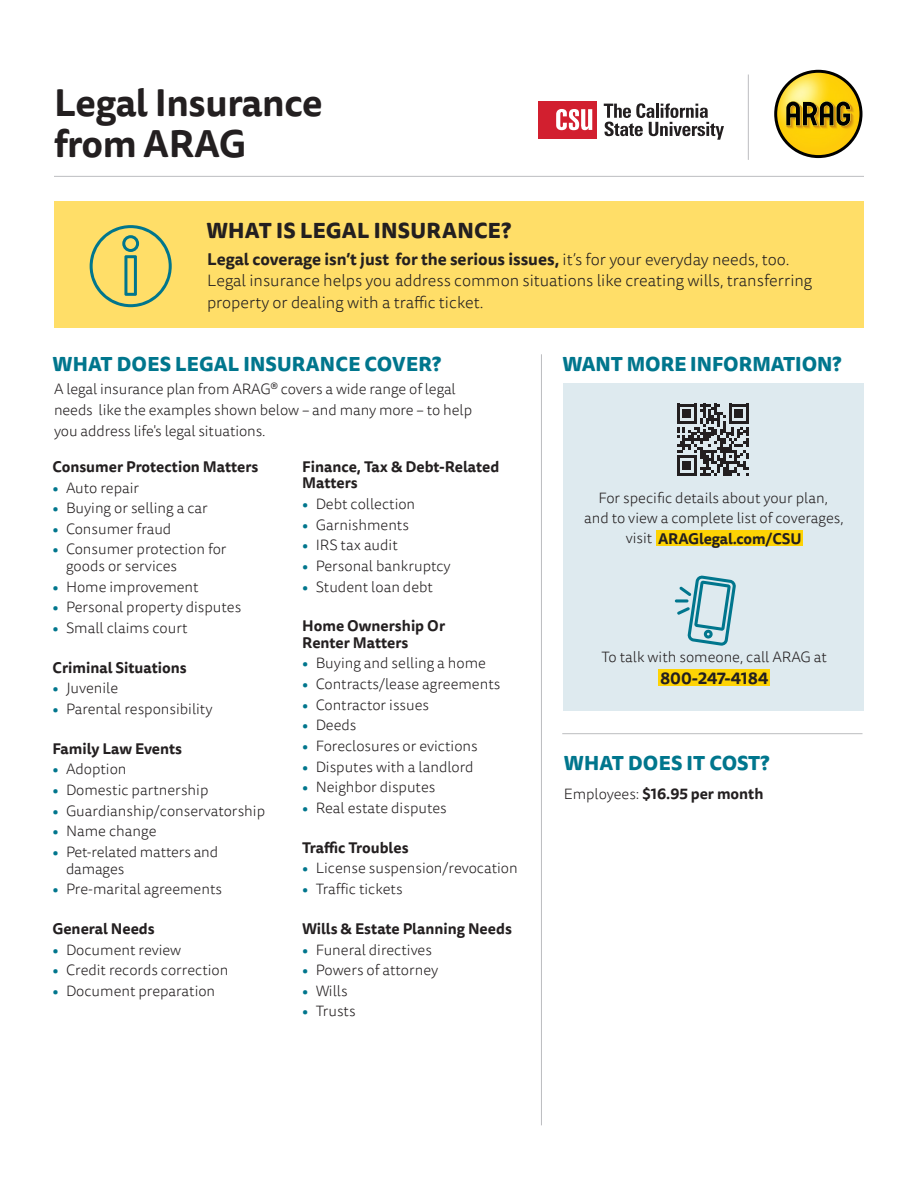
<style>
.page{position:relative;width:918px;height:1188px;background:#fff}
.page>*{position:absolute;margin:0;border:0;box-sizing:border-box;transform-origin:0 0}
.t1{font:700 37.5px/40.5px "Tisa Sans Pro";letter-spacing:-.01em;color:#231f20}
.t2{font:800 21px "Tisa Sans Pro";letter-spacing:.015em;color:#231f20}
.t3{font:800 19.5px "Tisa Sans Pro";letter-spacing:.01em;color:#00768d}
.t4{font:300 16.5px/21.8px "Tisa Sans Pro";color:#231f20}
.t5{font:700 16.5px "Tisa Sans Pro";color:#231f20}
.t6{font:300 15px/21px "Tisa Sans Pro";color:#231f20}
.t7{font:700 15px/16.5px "Tisa Sans Pro";color:#231f20}
.s1{font-weight:300}
.s2{font-weight:500;color:#00768d}
</style>
<div class="page">
<div style="left:54px;top:201px;width:810px;height:126px;background:#ffde68"></div>
<svg style="left:90px;top:225px;width:82px;height:82px"></svg>
<hr style="left:748px;top:75px;width:1px;height:85px;background:#bcbdc0">
<div style="left:564px;top:383px;width:300px;height:328px;background:#deeaef"></div>
<svg style="left:677px;top:404px;width:72px;height:72px"></svg>
<svg style="left:677px;top:575px;width:59px;height:71px"></svg>
<hr style="left:562px;top:733px;width:300px;height:1px;background:#bcbdc0">
<hr style="left:541px;top:354px;width:1px;height:771px;background:#bcbdc0">
<hr style="left:54px;top:176px;width:810px;height:1px;background:#bcbdc0">
<div style="left:657px;top:530px;width:146px;height:16px;background:#fed304"></div>
<div style="left:659px;top:669px;width:111px;height:17px;background:#fed304"></div>
<svg style="left:774px;top:70px;width:88px;height:88px"></svg>
<img style="left:777px;top:73px;width:83px;height:82px;border-radius:41px">
<svg style="left:786px;top:101px;width:65px;height:25px"></svg>
<svg style="left:604px;top:103px;width:120px;height:37px"></svg>
<div style="left:538px;top:101px;width:59px;height:37px;background:#d21f2f"></div>
<svg style="left:556px;top:109px;width:36px;height:21px"></svg>
<h1 class="t1" style="left:54px;top:83px;width:270px">Legal Insurance from ARAG</h1>
<h2 class="t2" style="left:206px;top:214px;width:306px">WHAT IS LEGAL INSURANCE?</h2>
<p class="t5" style="left:207px;top:247px;width:584px">Legal coverage isn’t just for the serious issues, <span class="s1">it’s for your everyday needs, too.</span></p>
<p class="t4" style="left:207px;top:270px;width:607px">Legal insurance helps you address common situations like creating wills, transferring property or dealing with a traffic ticket.</p>
<h2 class="t3" style="left:53px;top:349px;width:390px">WHAT DOES LEGAL INSURANCE COVER?</h2>
<p class="t6" style="left:54px;top:379px;width:420px">A legal insurance plan from ARAG® covers a wide range of legal needs like the examples shown below – and many more – to help you address life's legal situations.</p>
<h3 class="t7" style="left:52px;top:458px;width:208px">Consumer Protection Matters</h3>
<p class="t6" style="left:52px;top:477px;width:88px"><span class="s2">•</span> Auto repair</p>
<p class="t6" style="left:52px;top:498px;width:157px"><span class="s2">•</span> Buying or selling a car</p>
<p class="t6" style="left:52px;top:519px;width:120px"><span class="s2">•</span> Consumer fraud</p>
<p class="t6" style="left:66px;top:542px;width:162px;line-height:16.5px;text-indent:-14px"><span class="s2">•</span> Consumer protection for goods or services</p>
<p class="t6" style="left:52px;top:576px;width:148px"><span class="s2">•</span> Home improvement</p>
<p class="t6" style="left:52px;top:597px;width:190px"><span class="s2">•</span> Personal property disputes</p>
<p class="t6" style="left:52px;top:618px;width:137px"><span class="s2">•</span> Small claims court</p>
<h3 class="t7" style="left:52px;top:659px;width:136px">Criminal Situations</h3>
<p class="t6" style="left:52px;top:678px;width:67px"><span class="s2">•</span> Juvenile</p>
<p class="t6" style="left:52px;top:699px;width:162px"><span class="s2">•</span> Parental responsibility</p>
<h3 class="t7" style="left:52px;top:740px;width:131px">Family Law Events</h3>
<p class="t6" style="left:52px;top:759px;width:76px"><span class="s2">•</span> Adoption</p>
<p class="t6" style="left:52px;top:780px;width:157px"><span class="s2">•</span> Domestic partnership</p>
<p class="t6" style="left:52px;top:801px;width:214px"><span class="s2">•</span> Guardianship/conservatorship</p>
<p class="t6" style="left:52px;top:821px;width:106px"><span class="s2">•</span> Name change</p>
<p class="t6" style="left:66px;top:844px;width:154px;line-height:16.5px;text-indent:-14px"><span class="s2">•</span> Pet-related matters and damages</p>
<p class="t6" style="left:52px;top:879px;width:171px"><span class="s2">•</span> Pre-marital agreements</p>
<h3 class="t7" style="left:52px;top:920px;width:104px">General Needs</h3>
<p class="t6" style="left:52px;top:939px;width:130px"><span class="s2">•</span> Document review</p>
<p class="t6" style="left:52px;top:960px;width:177px"><span class="s2">•</span> Credit records correction</p>
<p class="t6" style="left:52px;top:981px;width:164px"><span class="s2">•</span> Document preparation</p>
<h3 class="t7" style="left:302px;top:458px;width:199px">Finance, Tax &amp; Debt-Related<br>Matters</h3>
<p class="t6" style="left:302px;top:494px;width:115px"><span class="s2">•</span> Debt collection</p>
<p class="t6" style="left:302px;top:514px;width:108px"><span class="s2">•</span> Garnishments</p>
<p class="t6" style="left:302px;top:535px;width:97px"><span class="s2">•</span> IRS tax audit</p>
<p class="t6" style="left:302px;top:556px;width:150px"><span class="s2">•</span> Personal bankruptcy</p>
<p class="t6" style="left:302px;top:576px;width:132px"><span class="s2">•</span> Student loan debt</p>
<h3 class="t7" style="left:302px;top:618px;width:144px">Home Ownership Or<br>Renter Matters</h3>
<p class="t6" style="left:302px;top:653px;width:185px"><span class="s2">•</span> Buying and selling a home</p>
<p class="t6" style="left:302px;top:674px;width:200px"><span class="s2">•</span> Contracts/lease agreements</p>
<p class="t6" style="left:302px;top:695px;width:128px"><span class="s2">•</span> Contractor issues</p>
<p class="t6" style="left:302px;top:715px;width:56px"><span class="s2">•</span> Deeds</p>
<p class="t6" style="left:302px;top:736px;width:177px"><span class="s2">•</span> Foreclosures or evictions</p>
<p class="t6" style="left:302px;top:757px;width:173px"><span class="s2">•</span> Disputes with a landlord</p>
<p class="t6" style="left:302px;top:777px;width:135px"><span class="s2">•</span> Neighbor disputes</p>
<p class="t6" style="left:302px;top:798px;width:146px"><span class="s2">•</span> Real estate disputes</p>
<h3 class="t7" style="left:302px;top:839px;width:108px">Traffic Troubles</h3>
<p class="t6" style="left:302px;top:858px;width:217px"><span class="s2">•</span> License suspension/revocation</p>
<p class="t6" style="left:302px;top:879px;width:102px"><span class="s2">•</span> Traffic tickets</p>
<h3 class="t7" style="left:302px;top:920px;width:211px">Wills &amp; Estate Planning Needs</h3>
<p class="t6" style="left:302px;top:939px;width:131px"><span class="s2">•</span> Funeral directives</p>
<p class="t6" style="left:302px;top:960px;width:138px"><span class="s2">•</span> Powers of attorney</p>
<p class="t6" style="left:302px;top:981px;width:47px"><span class="s2">•</span> Wills</p>
<p class="t6" style="left:302px;top:1001px;width:55px"><span class="s2">•</span> Trusts</p>
<h2 class="t3" style="left:562px;top:350px;width:281px">WANT MORE INFORMATION?</h2>
<p class="t6" style="left:598px;top:488px;width:231px">For specific details about your plan,</p>
<p class="t6" style="left:584px;top:508px;width:261px">and to view a complete list of coverages,</p>
<p class="t7" style="left:626px;top:530px;width:177px"><span class="s1">visit</span> ARAGlegal.com/CSU</p>
<p class="t6" style="left:602px;top:647px;width:227px">To talk with someone, call ARAG at</p>
<p class="t5" style="left:660px;top:666px;width:110px">800-247-4184</p>
<h2 class="t3" style="left:564px;top:748px;width:207px">WHAT DOES IT COST?</h2>
<p class="t7" style="left:564px;top:786px;width:201px"><span class="s1">Employees:</span> $16.95 per month</p>
</div>
